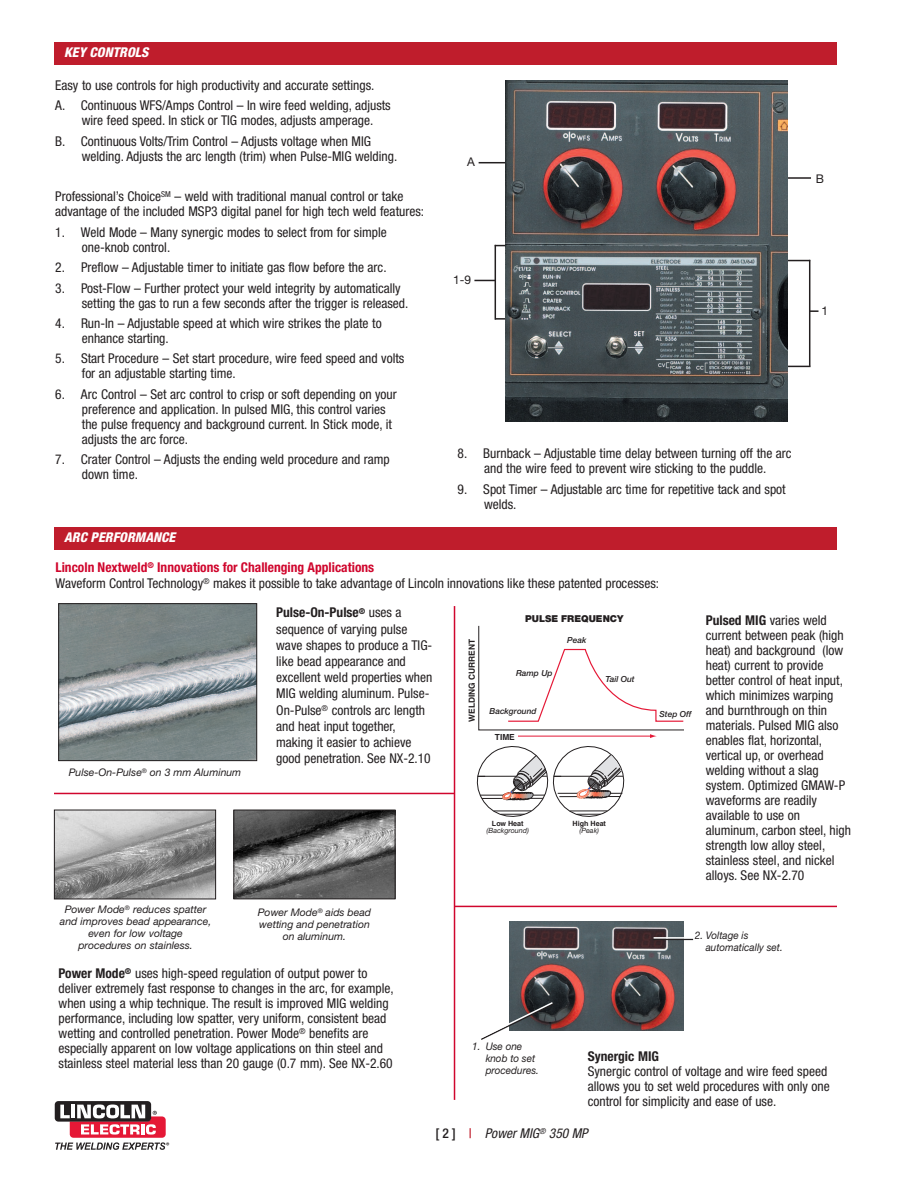
<style>
.page{position:relative;width:918px;height:1188px;background:#fff}
.page>*{position:absolute;margin:0;border:0;box-sizing:border-box;transform-origin:0 0}
.t1{font:condensed 13.5px/15px "Helvetica Neue";color:#231f20}
.t2{font:italic 800 condensed 13.5px "Helvetica Neue";letter-spacing:.005em;color:#fff}
.t3{font:italic condensed 13.5px "Helvetica Neue";letter-spacing:.005em;color:#231f20}
.t4{font:700 condensed 13.5px "Helvetica Neue";color:#231f20}
.t5{font:12px "Helvetica Neue";color:#231f20}
.t6{font:italic 10.5px/12px "Helvetica Neue";color:#231f20;text-align:center}
.t7{font:italic 10.5px/12px "Helvetica Neue";color:#231f20;scale:.95 1}
.t8{font:900 9.6px "Helvetica Neue";color:#231f20}
.t9{font:italic 500 8.4px "Helvetica Neue";color:#231f20}
.t10{font:700 8.4px "Helvetica";color:#231f20}
.t11{font:italic 7.2px "Helvetica Neue";color:#231f20}
.t12{font:700 7.2px "Helvetica";color:#231f20}
.s1{font-weight:700;color:#d0062d}
.s2{font-weight:700}
.s3{font-weight:500;font-style:normal}
.s4{font-weight:500;font-style:normal;color:#bf1d2c}
</style>
<div class="page">
<div style="left:55px;top:1101px;width:96px;height:21px;background:linear-gradient(to right,#231f20,#231f20);border-radius:4px"></div>
<svg style="left:55px;top:1105px;width:114px;height:45px"></svg>
<div style="left:54px;top:42px;width:783px;height:22px;background:#bf1d2c"></div>
<img style="left:60px;top:605px;width:195px;height:154px">
<div style="left:58px;top:603px;width:199px;height:158px;border:1px solid #231f20"></div>
<img style="left:56px;top:812px;width:158px;height:85px">
<div style="left:54px;top:810px;width:162px;height:89px;border:1px solid #231f20"></div>
<img style="left:235px;top:812px;width:158px;height:85px">
<div style="left:233px;top:810px;width:162px;height:89px;border:1px solid #231f20"></div>
<svg style="left:476px;top:625px;width:208px;height:192px"></svg>
<img style="left:509px;top:921px;width:175px;height:110px">
<hr style="left:653px;top:939px;width:40px;height:1px;background:#231f20">
<hr style="left:654px;top:937px;width:41px;height:2px;background:#fff">
<svg style="left:481px;top:1001px;width:75px;height:39px"></svg>
<hr style="left:724px;top:177px;width:87px;height:2px;background:#231f20">
<svg style="left:474px;top:280px;width:21px;height:1px"></svg>
<hr style="left:809px;top:260px;width:1px;height:106px;background:#231f20">
<svg style="left:810px;top:310px;width:9px;height:2px"></svg>
<hr style="left:479px;top:162px;width:75px;height:1px;background:#231f20">
<hr style="left:495px;top:245px;width:76px;height:1px;background:#231f20">
<hr style="left:495px;top:245px;width:1px;height:75px;background:#231f20">
<hr style="left:495px;top:318px;width:76px;height:2px;background:#231f20">
<hr style="left:746px;top:260px;width:64px;height:1px;background:#231f20">
<hr style="left:746px;top:366px;width:65px;height:1px;background:#231f20">
<img style="left:505px;top:81px;width:282px;height:341px">
<hr style="left:454px;top:606px;width:1px;height:494px;background:#d0062d">
<hr style="left:54px;top:793px;width:401px;height:1px;background:#d0062d">
<hr style="left:455px;top:906px;width:382px;height:1px;background:#d0062d">
<div style="left:54px;top:528px;width:783px;height:22px;background:#bf1d2c"></div>
<p class="t2" style="left:64px;top:47px;width:86px">KEY CONTROLS</p>
<p class="t1" style="left:55px;top:76px;width:337px;line-height:20.4px">Easy to use controls for high productivity and accurate settings.<br>A. Continuous WFS/Amps Control – In wire feed welding, adjusts</p>
<p class="t1" style="left:55px;top:111px;width:320px;line-height:20.4px;text-align:right">wire feed speed. In stick or TIG modes, adjusts amperage.<br>B. Continuous Volts/Trim Control – Adjusts voltage when MIG</p>
<p class="t1" style="left:82px;top:149px;width:317px">welding. Adjusts the arc length (trim) when Pulse-MIG welding.</p>
<p class="t1" style="left:55px;top:190px;width:370px">Professional’s Choice<sup>SM</sup> – weld with traditional manual control or take advantage of the included MSP3 digital panel for high tech weld features:</p>
<p class="t1" style="left:82px;top:226px;width:307px;text-indent:-27px">1. Weld Mode – Many synergic modes to select from for simple one-knob control.</p>
<p class="t1" style="left:55px;top:261px;width:333px">2. Preflow – Adjustable timer to initiate gas flow before the arc.</p>
<p class="t1" style="left:82px;top:281px;width:328px;text-indent:-27px">3. Post-Flow – Further protect your weld integrity by automatically setting the gas to run a few seconds after the trigger is released.</p>
<p class="t1" style="left:82px;top:317px;width:301px;text-indent:-27px">4. Run-In – Adjustable speed at which wire strikes the plate to enhance starting.</p>
<p class="t1" style="left:82px;top:352px;width:324px;text-indent:-27px">5. Start Procedure – Set start procedure, wire feed speed and volts for an adjustable starting time.</p>
<p class="t1" style="left:82px;top:388px;width:317px;text-indent:-27px">6. Arc Control – Set arc control to crisp or soft depending on your preference and application. In pulsed MIG, this control varies the pulse frequency and background current. In Stick mode, it adjusts the arc force.</p>
<p class="t1" style="left:82px;top:453px;width:309px;text-indent:-27px">7. Crater Control – Adjusts the ending weld procedure and ramp down time.</p>
<p class="t1" style="left:458px;top:447px;width:336px;text-align:center">8. Burnback – Adjustable time delay between turning off the arc and the wire feed to prevent wire sticking to the puddle.</p>
<p class="t1" style="left:484px;top:483px;width:303px;text-indent:-27px">9. Spot Timer – Adjustable arc time for repetitive tack and spot welds.</p>
<p class="t5" style="left:467px;top:157px;width:9px">A</p>
<p class="t5" style="left:453px;top:276px;width:19px">1-9</p>
<p class="t2" style="left:64px;top:533px;width:113px">ARC PERFORMANCE</p>
<p class="t1" style="left:55px;top:560px;width:605px;line-height:16.2px"><span class="s1">Lincoln Nextweld</span><sup>®</sup> <span class="s1">Innovations for Challenging Applications<br></span>Waveform Control Technology<sup>®</sup> makes it possible to take advantage of Lincoln innovations like these patented processes:</p>
<p class="t5" style="left:816px;top:174px;width:10px">B</p>
<p class="t5" style="left:822px;top:307px;width:8px">1</p>
<p class="t6" style="left:69px;top:767px;width:174px">Pulse-On-Pulse<sup>®</sup> on 3 mm Aluminum</p>
<p class="t1" style="left:276px;top:606px;width:158px;line-height:16.2px"><span class="s2">Pulse-On-Pulse</span><sup>®</sup> uses a sequence of varying pulse wave shapes to produce a TIG&shy;like bead appearance and excellent weld properties when<br>MIG welding aluminum. Pulse-<br>On-Pulse<sup>®</sup> controls arc length and heat input together, making it easier to achieve good penetration. See NX-2.10</p>
<p class="t6" style="left:60px;top:905px;width:153px">Power Mode<sup>®</sup> reduces spatter and improves bead appearance, even for low voltage<br>procedures on stainless.</p>
<p class="t6" style="left:258px;top:907px;width:115px">Power Mode<sup>®</sup> aids bead wetting and penetration on aluminum.</p>
<p class="t1" style="left:59px;top:967px;width:337px"><span class="s2">Power Mode</span><sup>®</sup> uses high-speed regulation of output power to deliver extremely fast response to changes in the arc, for example, when using a whip technique. The result is improved MIG welding performance, including low spatter, very uniform, consistent bead wetting and controlled penetration. Power Mode<sup>®</sup> benefits are especially apparent on low voltage applications on thin steel and stainless steel material less than 20 gauge (0.7 mm). See NX-2.60</p>
<p class="t10" style="left:467px;top:722px;width:84px;rotate:-90deg">WELDING CURRENT</p>
<p class="t8" style="left:525px;top:615px;width:100px">PULSE FREQUENCY</p>
<p class="t9" style="left:516px;top:670px;width:39px">Ramp Up</p>
<p class="t9" style="left:489px;top:708px;width:49px">Background</p>
<p class="t10" style="left:495px;top:732px;width:21px">TIME</p>
<p class="t9" style="left:567px;top:637px;width:21px">Peak</p>
<p class="t9" style="left:606px;top:676px;width:31px">Tail Out</p>
<p class="t12" style="left:492px;top:819px;width:33px">Low Heat</p>
<p class="t11" style="left:487px;top:828px;width:44px">(Background)</p>
<p class="t12" style="left:573px;top:819px;width:35px">High Heat</p>
<p class="t11" style="left:580px;top:828px;width:21px">(Peak)</p>
<p class="t9" style="left:660px;top:711px;width:34px">Step Off</p>
<p class="t1" style="left:706px;top:614px;width:147px"><span class="s2">Pulsed MIG</span> varies weld current between peak (high heat) and background (low heat) current to provide better control of heat input, which minimizes warping and burnthrough on thin materials. Pulsed MIG also enables flat, horizontal, vertical up, or overhead welding without a slag system. Optimized GMAW-P waveforms are readily available to use on aluminum, carbon steel, high strength low alloy steel, stainless steel, and nickel alloys. See NX-2.70</p>
<p class="t7" style="left:706px;top:930px;width:83px;text-indent:-11px">2. Voltage is automatically set.</p>
<p class="t7" style="left:486px;top:1041px;width:58px;text-indent:-14px">1. Use one knob to set procedures.</p>
<p class="t4" style="left:588px;top:1051px;width:73px">Synergic MIG</p>
<p class="t1" style="left:588px;top:1064px;width:243px">Synergic control of voltage and wire feed speed allows you to set weld procedures with only one control for simplicity and ease of use.</p>
<p class="t3" style="left:436px;top:1128px;width:154px"><span class="s3">[ 2 ]</span> <span class="s4">|</span> Power MIG<sup>®</sup> 350 MP</p>
</div>
